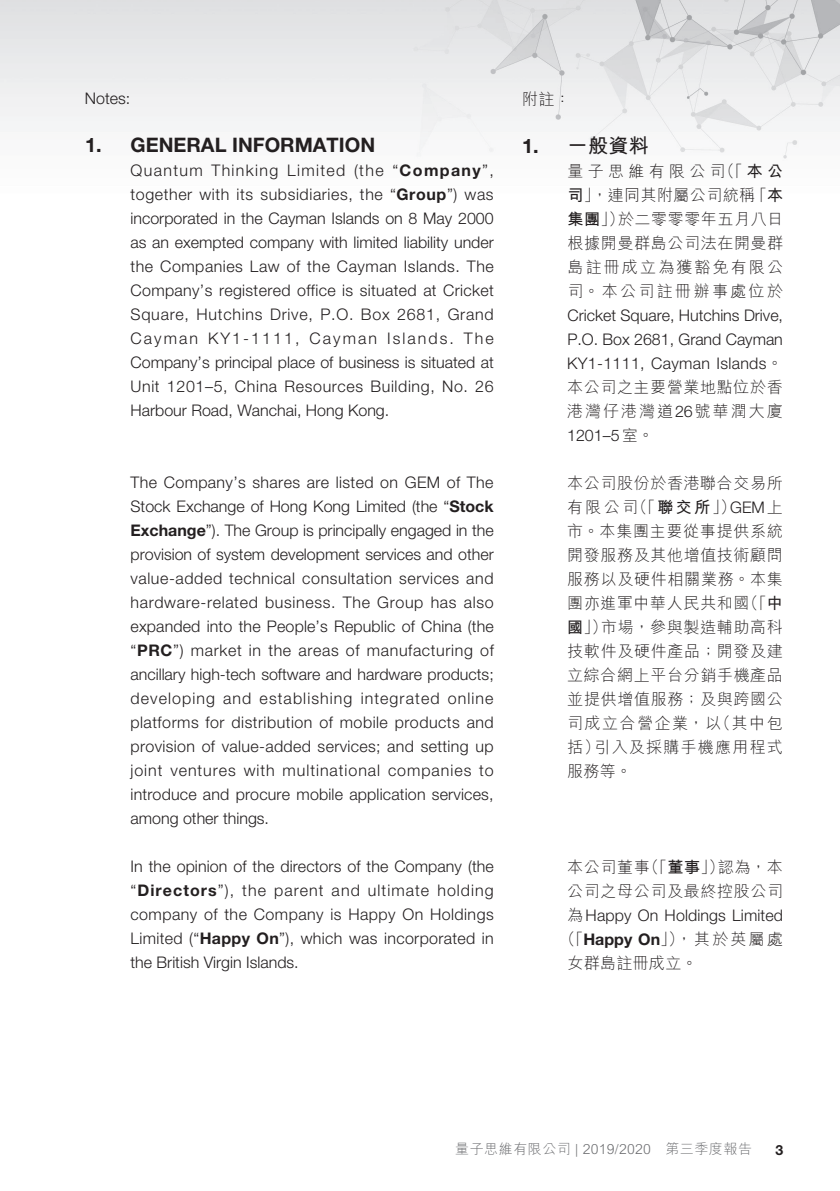
<style>
.page{position:relative;width:840px;height:1191px;background:#fff}
.page>*{position:absolute;margin:0;border:0;box-sizing:border-box;transform-origin:0 0}
.t1{font:700 20px "Helvetica Neue LT Std";color:#231f20}
.t2{font:700 20px "M Hei HK";color:#231f20}
.t3{font:300 16px/24px "Helvetica Neue LT Std";letter-spacing:.01em;color:#231f20;text-align:justify}
.t4{font:300 16px/24px "M Hei HK";letter-spacing:.04em;color:#231f20;text-align:justify}
.t5{font:300 16px/24px "M Hei HK";letter-spacing:.02em;color:#231f20}
.t6{font:300 14px "M Hei HK";letter-spacing:.035em;color:#6c6d70}
.t7{font:700 14px "Helvetica Neue LT Std";color:#231f20}
.s1{font-weight:700}
.s2{font-family:"Helvetica Neue LT Std"}
.s3{font-family:"M Hei HK"}
.s4{font-family:"Helvetica Neue LT Std";font-weight:700}
</style>
<div class="page">
<img style="left:0;top:0;width:839px;height:159px">
<p class="t3" style="left:85px;top:86px;width:47px">Notes:</p>
<p class="t1" style="left:85px;top:132px;width:291px">1. GENERAL INFORMATION</p>
<p class="t3" style="left:130px;top:158px;width:365px">Quantum Thinking Limited (the “<span class="s1">Company</span>”, together with its subsidiaries, the “<span class="s1">Group</span>”) was incorporated in the Cayman Islands on 8 May 2000 as an exempted company with limited liability under the Companies Law of the Cayman Islands. The Company’s registered office is situated at Cricket Square, Hutchins Drive, P.O. Box 2681, Grand Cayman KY1-1111, Cayman Islands. The Company’s principal place of business is situated at Unit 1201–5, China Resources Building, No. 26<br>Harbour Road, Wanchai, Hong Kong.</p>
<p class="t3" style="left:130px;top:470px;width:364px">The Company’s shares are listed on GEM of The Stock Exchange of Hong Kong Limited (the “<span class="s1">Stock Exchange</span>”). The Group is principally engaged in the provision of system development services and other value-added technical consultation services and hardware-related business. The Group has also expanded into the People’s Republic of China (the “<span class="s1">PRC</span>”) market in the areas of manufacturing of ancillary high-tech software and hardware products; developing and establishing integrated online platforms for distribution of mobile products and provision of value-added services; and setting up joint ventures with multinational companies to introduce and procure mobile application services, among other things.</p>
<p class="t3" style="left:130px;top:854px;width:364px">In the opinion of the directors of the Company (the “<span class="s1">Directors</span>”), the parent and ultimate holding company of the Company is Happy On Holdings Limited (“<span class="s1">Happy On</span>”), which was incorporated in the British Virgin Islands.</p>
<p class="t4" style="left:522px;top:87px;width:50px">附註：</p>
<p class="t2" style="left:522px;top:131px;width:128px"><span class="s2">1.</span> 一般資料</p>
<p class="t4" style="left:567px;top:159px;width:217px">量子思維有限公司（「<span class="s1">本公司</span>」，連同其附屬公司統稱「<span class="s1">本集團</span>」）於二零零零年五月八日根據開曼群島公司法在開曼群島註冊成立為獲豁免有限公司。本公司註冊辦事處位於</p>
<p class="t3" style="left:567px;top:303px;width:217px">Cricket Square, Hutchins Drive, P.O. Box 2681, Grand Cayman KY1-1111, Cayman Islands<span class="s3">。</span></p>
<p class="t4" style="left:566px;top:375px;width:217px">本公司之主要營業地點位於香港灣仔港灣道<span class="s2">26</span>號華潤大廈</p>
<p class="t3" style="left:567px;top:423px;width:88px">1201–5<span class="s3">室。</span></p>
<p class="t4" style="left:567px;top:471px;width:217px">本公司股份於香港聯合交易所有限公司（「<span class="s1">聯交所</span>」）<span class="s2">GEM</span>上市。本集團主要從事提供系統開發服務及其他增值技術顧問服務以及硬件相關業務。本集團亦進軍中華人民共和國（「<span class="s1">中國</span>」）市場，參與製造輔助高科技軟件及硬件產品；開發及建立綜合網上平台分銷手機產品並提供增值服務；及與跨國公司成立合營企業，以（其中包括）引入及採購手機應用程式服務等。</p>
<p class="t4" style="left:567px;top:855px;width:217px">本公司董事（「<span class="s1">董事</span>」）認為，本公司之母公司及最終控股公司</p>
<p class="t3" style="left:567px;top:903px;width:217px"><span class="s3">為</span>Happy On Holdings Limited</p>
<p class="t5" style="left:567px;top:927px;width:217px;text-indent:-8px">（「<span class="s4">Happy On</span>」），其於英屬處女群島註冊成立。</p>
<p class="t6" style="left:455px;top:1141px;width:298px">量子思維有限公司 | 2019/2020 第三季度報告</p>
<p class="t7" style="left:775px;top:1141px;width:9px">3</p>
</div>
